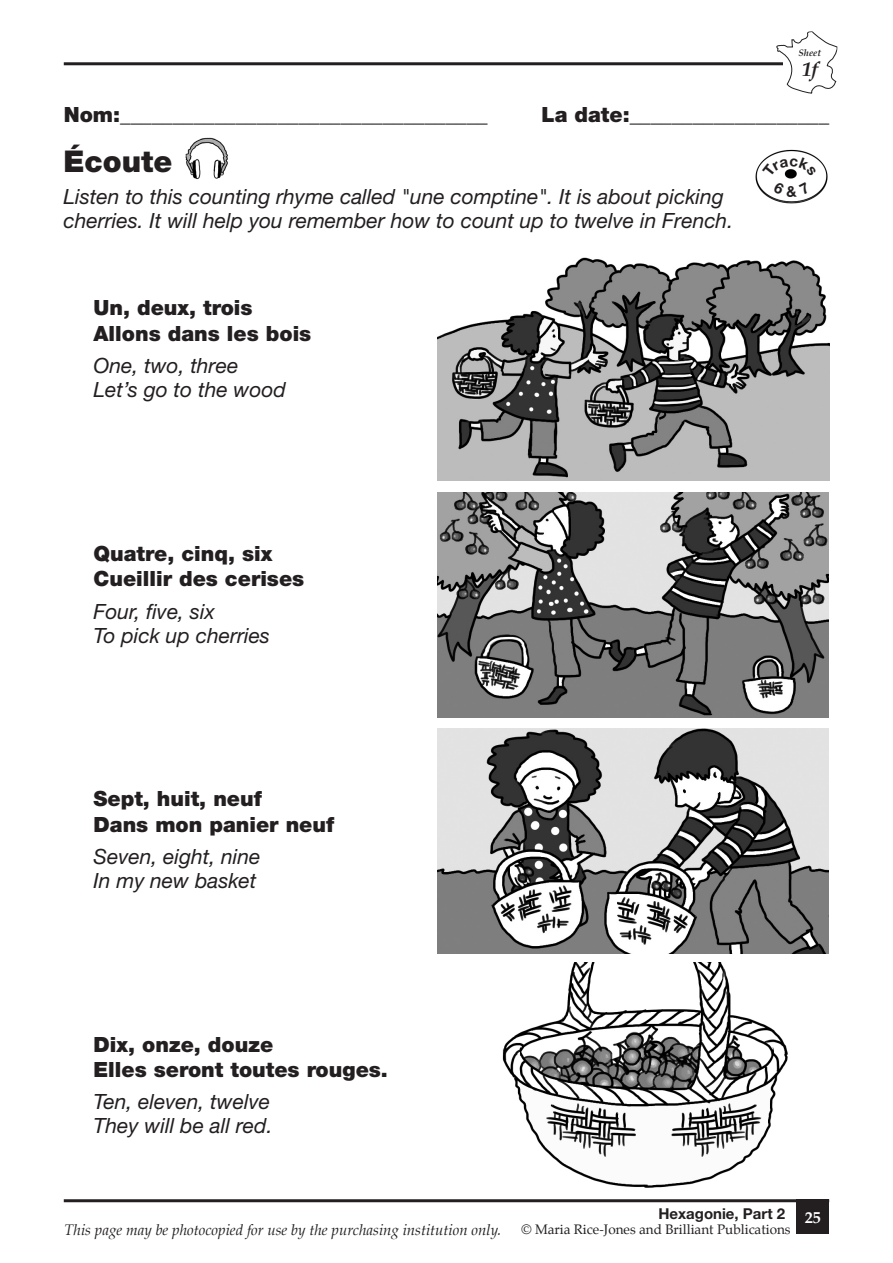
<style>
.page{position:relative;width:893px;height:1263px;background:#fff}
.page>*{position:absolute;margin:0;border:0;box-sizing:border-box;transform-origin:0 0}
.worksheet_heading{font:900 30px "Helvetica Neue";color:#231f20}
.worksheet_subhead{font:italic 21px/24px "Helvetica Neue";color:#231f20}
.Subhead_Essential_wo{font:900 21px "Helvetica Neue";color:#231f20}
.Nom_la_date{font:900 21px "Helvetica Neue";color:#231f20}
.t1{font:italic 700 20.1px "Palatino";color:#231f20}
.Body_text_3mm{font:700 16.5px "Palatino";color:#fff}
.t2{font:italic 15px "Palatino";color:#231f20}
.Body_text_3mm-2{font:700 15px "Helvetica Neue";color:#231f20}
.Body_text_3mm-3{font:13.5px "Palatino";color:#231f20}
.t3{font:italic 700 9.45px "Palatino";color:#231f20}
</style>
<div class="page">
<hr style="left:64px;top:1199px;width:765px;height:3px;background:#231f20">
<div style="left:797px;top:1199px;width:32px;height:34px;background:#231f20"></div>
<svg style="left:775px;top:31px;width:62px;height:63px"></svg>
<hr style="left:64px;top:62px;width:719px;height:3px;background:#231f20">
<img style="left:755px;top:149px;width:73px;height:54px">
<img style="left:438px;top:257px;width:391px;height:224px">
<img style="left:438px;top:492px;width:391px;height:226px">
<img style="left:502px;top:962px;width:286px;height:225px">
<img style="left:437px;top:728px;width:391px;height:226px">
<img style="left:185px;top:138px;width:43px;height:42px">
<svg style="left:762px;top:157px;width:55px;height:40px"></svg>
<p class="t3" style="left:799px;top:47px;width:24px">Sheet</p>
<p class="t1" style="left:802px;top:57px;width:17px">1f</p>
<p class="Nom_la_date" style="left:64px;top:102px;width:425px">Nom:___________________________________</p>
<p class="Nom_la_date" style="left:541px;top:102px;width:289px">La date:___________________</p>
<p class="worksheet_heading" style="left:64px;top:143px;width:110px">Écoute</p>
<p class="worksheet_subhead" style="left:64px;top:184px;width:671px">Listen to this counting rhyme called "une comptine". It is about picking cherries. It will help you remember how to count up to twelve in French.</p>
<p class="Subhead_Essential_wo" style="left:93px;top:295px;width:161px">Un, deux, trois</p>
<p class="Subhead_Essential_wo" style="left:93px;top:321px;width:219px">Allons dans les bois</p>
<p class="worksheet_subhead" style="left:93px;top:353px;width:194px">One, two, three<br>Let’s go to the wood</p>
<p class="Subhead_Essential_wo" style="left:93px;top:541px;width:180px">Quatre, cinq, six</p>
<p class="Subhead_Essential_wo" style="left:93px;top:566px;width:212px">Cueillir des cerises</p>
<p class="worksheet_subhead" style="left:93px;top:599px;width:178px">Four, five, six<br>To pick up cherries</p>
<p class="Subhead_Essential_wo" style="left:93px;top:786px;width:170px">Sept, huit, neuf</p>
<p class="Subhead_Essential_wo" style="left:93px;top:811px;width:242px">Dans mon panier neuf</p>
<p class="worksheet_subhead" style="left:93px;top:844px;width:168px">Seven, eight, nine<br>In my new basket</p>
<p class="Subhead_Essential_wo" style="left:93px;top:1032px;width:181px">Dix, onze, douze</p>
<p class="Subhead_Essential_wo" style="left:93px;top:1057px;width:296px">Elles seront toutes rouges.</p>
<p class="worksheet_subhead" style="left:93px;top:1089px;width:181px">Ten, eleven, twelve<br>They will be all red.</p>
<p class="Body_text_3mm-2" style="left:658px;top:1204px;width:128px">Hexagonie, Part 2</p>
<p class="t2" style="left:64px;top:1220px;width:438px">This page may be photocopied for use by the purchasing institution only.</p>
<p class="Body_text_3mm-3" style="left:522px;top:1221px;width:271px">© Maria Rice-Jones and Brilliant Publications</p>
<p class="Body_text_3mm" style="left:805px;top:1207px;width:18px">25</p>
</div>
